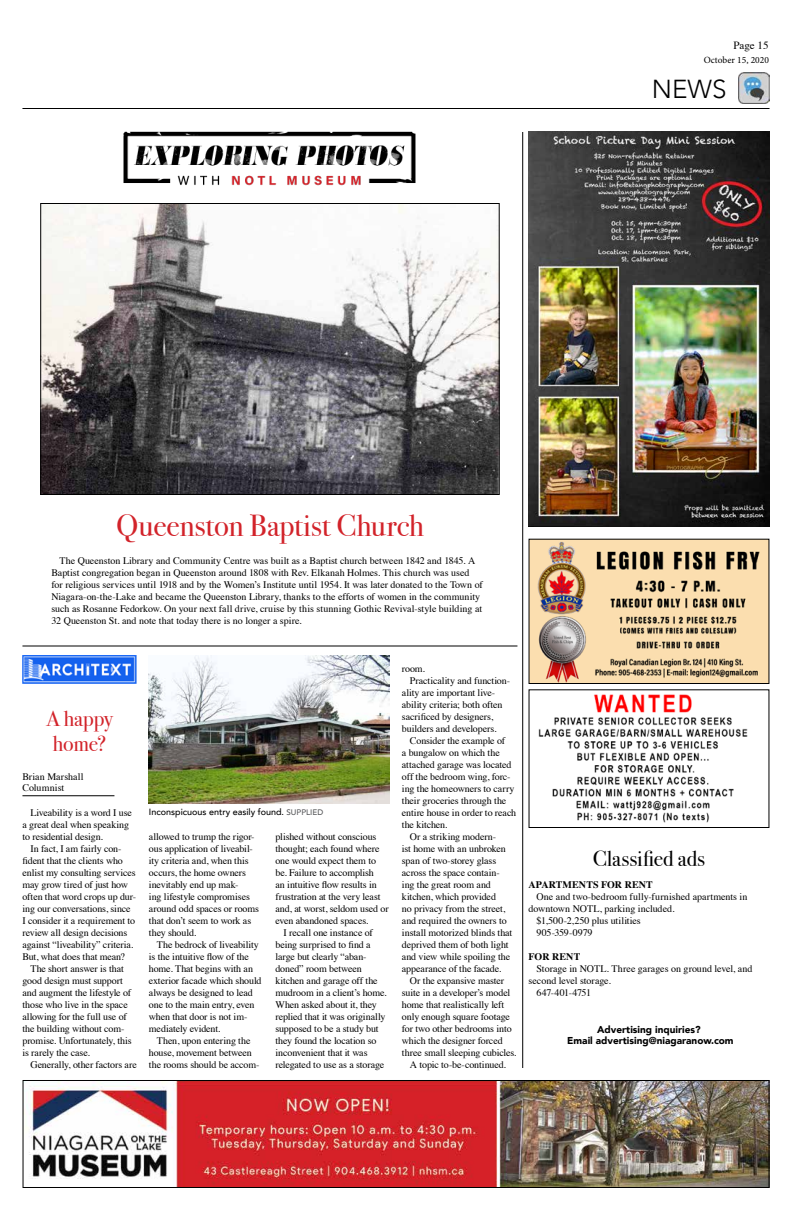
<style>
.page{position:relative;width:792px;height:1224px;background:#fff}
.page>*{position:absolute;margin:0;border:0;box-sizing:border-box;transform-origin:0 0}
.t1{font:31px "Bodoni Svty Two ITCTT";letter-spacing:-.01em;color:#d2232a}
.t2{font:300 26px "Avenir";color:#000}
.t3{font:22px "Bodoni Svty Two ITCTT";letter-spacing:.005em;color:#000}
.t4{font:22px/25px "Bodoni Svty Two ITCTT";letter-spacing:-.01em;color:#d2232a}
.t5{font:11px "Times";color:#000}
.t6{font:10px/12px "Times";letter-spacing:-.01em;color:#000}
.t7{font:900 10px/11px "Avenir";color:#000;text-align:center}
.t8{font:10px "Times";letter-spacing:.01em;color:#000}
.t9{font:700 10px "Times";letter-spacing:.005em;color:#000}
.t10{font:10px "Times";letter-spacing:-.035em;color:#000}
.t11{font:9.5px "Minion Pro";color:#000}
.t12{font:500 9px "Avenir";color:#000}
.s1{font-size:8px;color:#58595b}
</style>
<div class="page">
<hr style="left:22px;top:108px;width:748px;height:1px;background:#000">
<img style="left:738px;top:72px;width:31px;height:31px">
<img style="left:26px;top:1082px;width:742px;height:104px">
<div style="left:23px;top:1080px;width:747px;height:108px;border:1px solid #000"></div>
<img style="left:123px;top:131px;width:293px;height:55px">
<img style="left:42px;top:205px;width:456px;height:288px">
<div style="left:40px;top:203px;width:460px;height:292px;border:1px solid #000"></div>
<hr style="left:22px;top:796px;width:92px;height:1px;background:#000">
<img style="left:22px;top:655px;width:115px;height:28px">
<img style="left:149px;top:656px;width:241px;height:148px">
<hr style="left:22px;top:646px;width:495px;height:1px;background:#000">
<hr style="left:522px;top:132px;width:1px;height:936px;background:#000">
<img style="left:529px;top:131px;width:241px;height:396px">
<img style="left:538px;top:694px;width:210px;height:129px">
<div style="left:529px;top:689px;width:240px;height:139px;border:1px solid #000"></div>
<img style="left:531px;top:541px;width:236px;height:141px">
<div style="left:529px;top:539px;width:240px;height:145px;border:1px solid #000"></div>
<p class="t5" style="left:733px;top:35px;width:37px">Page 15</p>
<p class="t11" style="left:704px;top:54px;width:67px">October 15, 2020</p>
<h2 class="t2" style="left:652px;top:74px;width:76px">NEWS</h2>
<h1 class="t1" style="left:116px;top:500px;width:309px">Queenston Baptist Church</h1>
<p class="t6" style="left:51px;top:554px;width:433px;text-indent:8px">The Queenston Library and Community Centre was built as a Baptist church between 1842 and 1845. A Baptist congregation began in Queenston around 1808 with Rev. Elkanah Holmes. This church was used for religious services until 1918 and by the Women’s Institute until 1954. It was later donated to the Town of Niagara-on-the-Lake and became the Queenston Library, thanks to the efforts of women in the community such as Rosanne Fedorkow. On your next fall drive, cruise by this stunning Gothic Revival-style building at 32 Queenston St. and note that today there is no longer a spire.</p>
<h3 class="t4" style="left:46px;top:703px;width:68px">A happy home?</h3>
<p class="t6" style="left:22px;top:770px;width:62px;line-height:11px">Brian Marshall<br>Columnist</p>
<p class="t6" style="left:22px;top:806px;width:111px;text-indent:8px">Liveability is a word I use a great deal when speaking to residential design.</p>
<p class="t6" style="left:22px;top:842px;width:115px;text-indent:8px">In fact, I am fairly con&shy;fident that the clients who enlist my consulting services may grow tired of just how often that word crops up dur&shy;ing our conversations, since<br>I consider it a requirement to review all design decisions against “liveability” criteria.<br>But, what does that mean?</p>
<p class="t6" style="left:22px;top:962px;width:111px;text-indent:8px">The short answer is that good design must support and augment the lifestyle of those who live in the space allowing for the full use of the building without com&shy;promise. Unfortunately, this is rarely the case.</p>
<p class="t6" style="left:30px;top:1058px;width:108px">Generally, other factors are</p>
<p class="t12" style="left:149px;top:804px;width:176px">Inconspicuous entry easily found. <span class="s1">SUPPLIED</span></p>
<p class="t6" style="left:149px;top:830px;width:112px">allowed to trump the rigor&shy;ous application of liveabil&shy;ity criteria and, when this occurs, the home owners inevitably end up mak-<br>ing lifestyle compromises around odd spaces or rooms that don’t seem to work as they should.</p>
<p class="t6" style="left:149px;top:938px;width:114px;text-indent:8px">The bedrock of liveability is the intuitive flow of the home. That begins with an exterior facade which should always be designed to lead one to the main entry, even when that door is not im&shy;mediately evident.</p>
<p class="t6" style="left:149px;top:1034px;width:112px;text-indent:8px">Then, upon entering the house, movement between the rooms should be accom-</p>
<p class="t6" style="left:275px;top:830px;width:103px">plished without conscious</p>
<p class="t6" style="left:275px;top:842px;width:106px">thought; each found where</p>
<p class="t6" style="left:275px;top:854px;width:102px">one would expect them to</p>
<p class="t6" style="left:275px;top:866px;width:100px">be. Failure to accomplish</p>
<p class="t6" style="left:275px;top:878px;width:103px">an intuitive flow results in</p>
<p class="t6" style="left:275px;top:890px;width:107px">frustration at the very least</p>
<p class="t6" style="left:275px;top:902px;width:115px">and, at worst, seldom used or</p>
<p class="t6" style="left:275px;top:914px;width:94px">even abandoned spaces.</p>
<p class="t6" style="left:283px;top:926px;width:91px">I recall one instance of</p>
<p class="t6" style="left:275px;top:938px;width:97px">being surprised to find a</p>
<p class="t6" style="left:275px;top:950px;width:93px">large but clearly “aban-</p>
<p class="t6" style="left:275px;top:962px;width:88px">doned” room between</p>
<p class="t6" style="left:275px;top:974px;width:104px">kitchen and garage off the</p>
<p class="t6" style="left:275px;top:986px;width:113px">mudroom in a client’s home.</p>
<p class="t6" style="left:275px;top:998px;width:103px">When asked about it, they</p>
<p class="t6" style="left:275px;top:1010px;width:112px">replied that it was originally</p>
<p class="t6" style="left:275px;top:1022px;width:105px">supposed to be a study but</p>
<p class="t6" style="left:275px;top:1034px;width:103px">they found the location so</p>
<p class="t6" style="left:275px;top:1046px;width:94px">inconvenient that it was</p>
<p class="t6" style="left:275px;top:1058px;width:110px">relegated to use as a storage</p>
<p class="t6" style="left:402px;top:662px;width:25px">room.</p>
<p class="t6" style="left:410px;top:674px;width:102px">Practicality and function-</p>
<p class="t6" style="left:402px;top:686px;width:95px">ality are important live-</p>
<p class="t6" style="left:402px;top:698px;width:102px">ability criteria; both often</p>
<p class="t6" style="left:402px;top:710px;width:93px">sacrificed by designers,</p>
<p class="t6" style="left:402px;top:722px;width:96px">builders and developers.</p>
<p class="t6" style="left:410px;top:734px;width:97px">Consider the example of</p>
<p class="t6" style="left:402px;top:746px;width:99px">a bungalow on which the</p>
<p class="t6" style="left:402px;top:758px;width:111px">attached garage was located</p>
<p class="t6" style="left:402px;top:770px;width:110px">off the bedroom wing, forc-</p>
<p class="t6" style="left:402px;top:782px;width:114px">ing the homeowners to carry</p>
<p class="t6" style="left:402px;top:794px;width:106px">their groceries through the</p>
<p class="t6" style="left:402px;top:806px;width:116px">entire house in order to reach</p>
<p class="t6" style="left:402px;top:818px;width:47px">the kitchen.</p>
<p class="t6" style="left:410px;top:830px;width:88px">Or a striking modern-</p>
<p class="t6" style="left:402px;top:842px;width:106px">ist home with an unbroken</p>
<p class="t6" style="left:402px;top:854px;width:96px">span of two-storey glass</p>
<p class="t6" style="left:402px;top:866px;width:99px">across the space contain-</p>
<p class="t6" style="left:402px;top:878px;width:90px">ing the great room and</p>
<p class="t6" style="left:402px;top:890px;width:96px">kitchen, which provided</p>
<p class="t6" style="left:402px;top:902px;width:105px">no privacy from the street,</p>
<p class="t6" style="left:402px;top:914px;width:106px">and required the owners to</p>
<p class="t6" style="left:402px;top:926px;width:112px">install motorized blinds that</p>
<p class="t6" style="left:402px;top:938px;width:108px">deprived them of both light</p>
<p class="t6" style="left:402px;top:950px;width:110px">and view while spoiling the</p>
<p class="t6" style="left:402px;top:962px;width:101px">appearance of the facade.</p>
<p class="t6" style="left:410px;top:974px;width:96px">Or the expansive master</p>
<p class="t6" style="left:402px;top:986px;width:110px">suite in a developer’s model</p>
<p class="t6" style="left:402px;top:998px;width:104px">home that realistically left</p>
<p class="t6" style="left:402px;top:1010px;width:110px">only enough square footage</p>
<p class="t6" style="left:402px;top:1022px;width:111px">for two other bedrooms into</p>
<p class="t6" style="left:402px;top:1034px;width:102px">which the designer forced</p>
<p class="t6" style="left:402px;top:1046px;width:116px">three small sleeping cubicles.</p>
<p class="t6" style="left:410px;top:1058px;width:98px">A topic to-be-continued.</p>
<h3 class="t3" style="left:593px;top:840px;width:114px">Classified ads</h3>
<p class="t9" style="left:529px;top:875px;width:126px">APARTMENTS FOR RENT</p>
<p class="t8" style="left:537px;top:887px;width:213px">One and two-bedroom fully-furnished apartments in</p>
<p class="t6" style="left:529px;top:902px;width:148px">downtown NOTL, parking included.</p>
<p class="t6" style="left:537px;top:914px;width:106px">$1,500-2,250 plus utilities</p>
<p class="t6" style="left:537px;top:926px;width:58px">905-359-0979</p>
<p class="t9" style="left:529px;top:947px;width:53px">FOR RENT</p>
<p class="t6" style="left:537px;top:962px;width:218px">Storage in NOTL. Three garages on ground level, and</p>
<p class="t6" style="left:529px;top:974px;width:84px">second level storage.</p>
<p class="t10" style="left:537px;top:983px;width:56px">647-401-4751</p>
<p class="t7" style="left:567px;top:1024px;width:168px">Advertising inquiries?<br>Email advertising@niagaranow.com</p>
</div>
